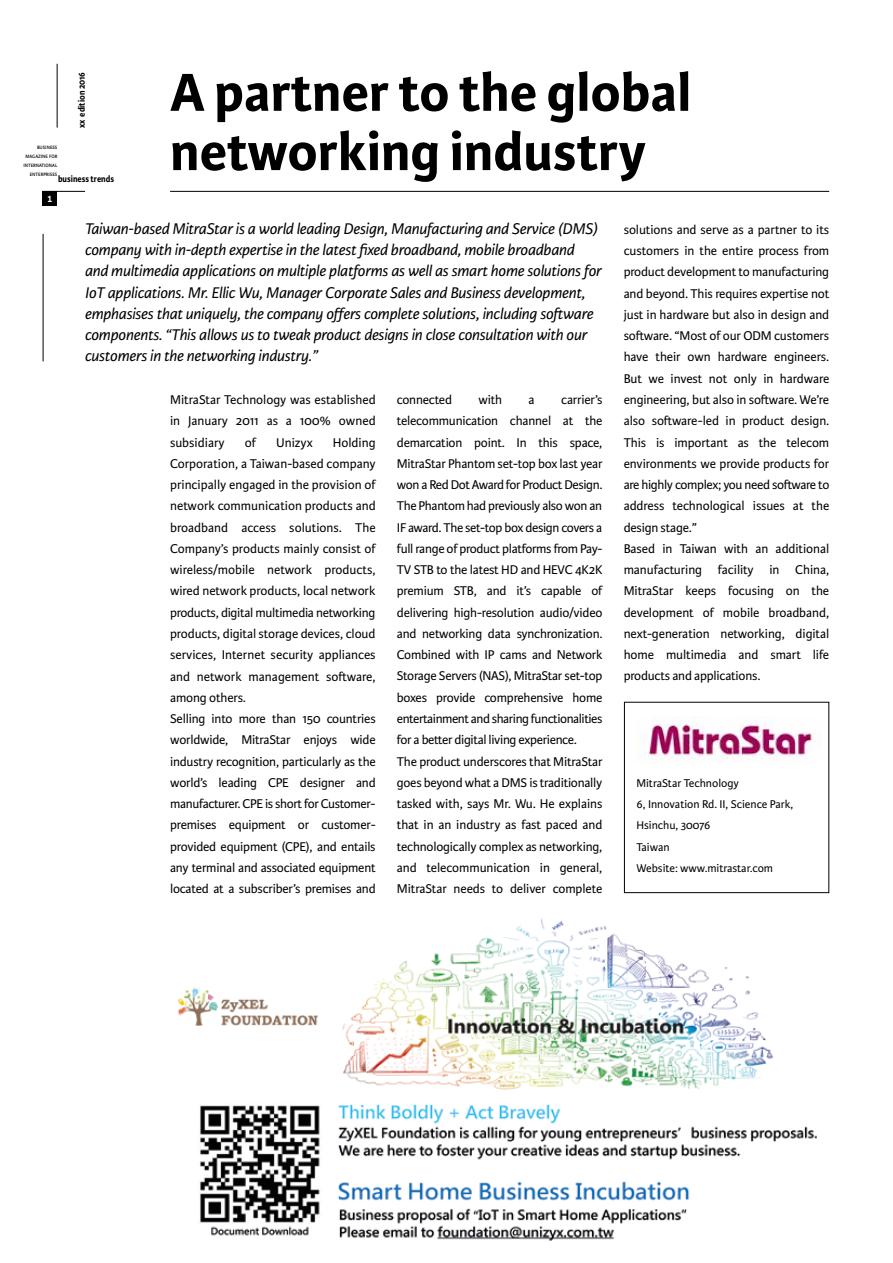
<style>
.page{position:relative;width:893px;height:1263px;background:#fff}
.page>*{position:absolute;margin:0;border:0;box-sizing:border-box;transform-origin:0 0}
.t1{font:700 57px/59.2px "Karmina Sans";color:#000}
.t2{font:italic 16.5px/21.3px "Karmina Sans";letter-spacing:-.01em;color:#000}
.t3{font:13.5px/21.3px "Karmina Sans";letter-spacing:-.015em;color:#000}
.t4{font:12px/21.3px "Karmina Sans";color:#000}
.t5{font:700 9.75px "Karmina Sans";color:#000;scale:.9 1}
.t6{font:700 9.75px "Aller";color:#fff;scale:.9 1}
.t7{font:6.75px/9px "Karmina Sans";color:#000;text-align:right;scale:.9 1}
</style>
<div class="page">
<hr style="left:170px;top:191px;width:659px;height:1px;background:#000">
<hr style="left:43px;top:191px;width:42px;height:1px;background:#000">
<hr style="left:57px;top:64px;width:1px;height:64px;background:#000">
<div style="left:43px;top:191px;width:14px;height:15px;background:#000"></div>
<hr style="left:43px;top:234px;width:1px;height:127px;background:#000">
<div style="left:624px;top:702px;width:205px;height:191px;border:1px solid #000"></div>
<img style="left:644px;top:720px;width:177px;height:40px">
<img style="left:177px;top:918px;width:640px;height:323px">
<p class="t5" style="left:76px;top:128px;width:64px;rotate:-90deg">xx edition 2016</p>
<p class="t7" style="left:23px;top:142px;width:39px">business magazine for international enterprises</p>
<p class="t5" style="left:58px;top:174px;width:64px">business trends</p>
<p class="t6" style="left:47px;top:193px;width:7px">1</p>
<h1 class="t1" style="left:170px;top:64px;width:523px">A partner to the global networking industry</h1>
<p class="t2" style="left:85px;top:218px;width:518px">Taiwan-based MitraStar is a world leading Design, Manufacturing and Service (DMS) company with in-depth expertise in the latest fixed broadband, mobile broadband and multimedia applications on multiple platforms as well as smart home solutions for IoT applications. Mr. Ellic Wu, Manager Corporate Sales and Business development, emphasises that uniquely, the company offers complete solutions, including software components. “This allows us to tweak product designs in close consultation with our customers in the networking industry.”</p>
<p class="t3" style="left:624px;top:219px;width:207px">solutions and serve as a partner to its customers in the entire process from product development to manufacturing and beyond. This requires expertise not just in hardware but also in design and software. “Most of our ODM customers have their own hardware engineers.<br>But we invest not only in hardware engineering, but also in software. We’re also software-led in product design.<br>This is important as the telecom environments we provide products for are highly complex; you need software to address technological issues at the design stage.”<br>Based in Taiwan with an additional manufacturing facility in China, MitraStar keeps focusing on the development of mobile broadband, next-generation networking, digital home multimedia and smart life products and applications.</p>
<p class="t3" style="left:397px;top:389px;width:57px">connected</p>
<p class="t3" style="left:479px;top:389px;width:25px">with</p>
<p class="t3" style="left:529px;top:389px;width:8px">a</p>
<p class="t3" style="left:170px;top:389px;width:207px;text-align:justify">MitraStar Technology was established in January 2011 as a 100% owned subsidiary</p>
<p class="t3" style="left:397px;top:389px;width:207px;text-indent:164px">carrier’s telecommunication channel at the demarcation point. In this space, MitraStar Phantom set-top box last year won a Red Dot Award for Product Design.<br>The Phantom had previously also won an IF award. The set-top box design covers a full range of product platforms from Pay-TV STB to the latest HD and HEVC 4K2K premium STB, and it’s capable of delivering high-resolution audio/video and networking data synchronization.<br>Combined with IP cams and Network Storage Servers (NAS), MitraStar set-top boxes provide comprehensive home entertainment and sharing functionalities for a better digital living experience.<br>The product underscores that MitraStar goes beyond what a DMS is traditionally tasked with, says Mr. Wu. He explains that in an industry as fast paced and technologically complex as networking, and telecommunication in general, MitraStar needs to deliver complete</p>
<p class="t3" style="left:170px;top:432px;width:207px;text-indent:163px">Holding Corporation, a Taiwan-based company principally engaged in the provision of network communication products and broadband access solutions. The Company’s products mainly consist of wireless/mobile network products, wired network products, local network products, digital multimedia networking products, digital storage devices, cloud services, Internet security appliances and network management software, among others.<br>Selling into more than 150 countries worldwide, MitraStar enjoys wide industry recognition, particularly as the world’s leading CPE designer and manufacturer. CPE is short for Customer&shy;premises equipment or customer&shy;provided equipment (CPE), and entails any terminal and associated equipment located at a subscriber’s premises and</p>
<p class="t3" style="left:245px;top:432px;width:13px">of</p>
<p class="t3" style="left:276px;top:432px;width:38px">Unizyx</p>
<p class="t4" style="left:636px;top:772px;width:158px">MitraStar Technology<br>6, Innovation Rd. II, Science Park,<br>Hsinchu, 30076<br>Taiwan<br>Website: www.mitrastar.com</p>
</div>
